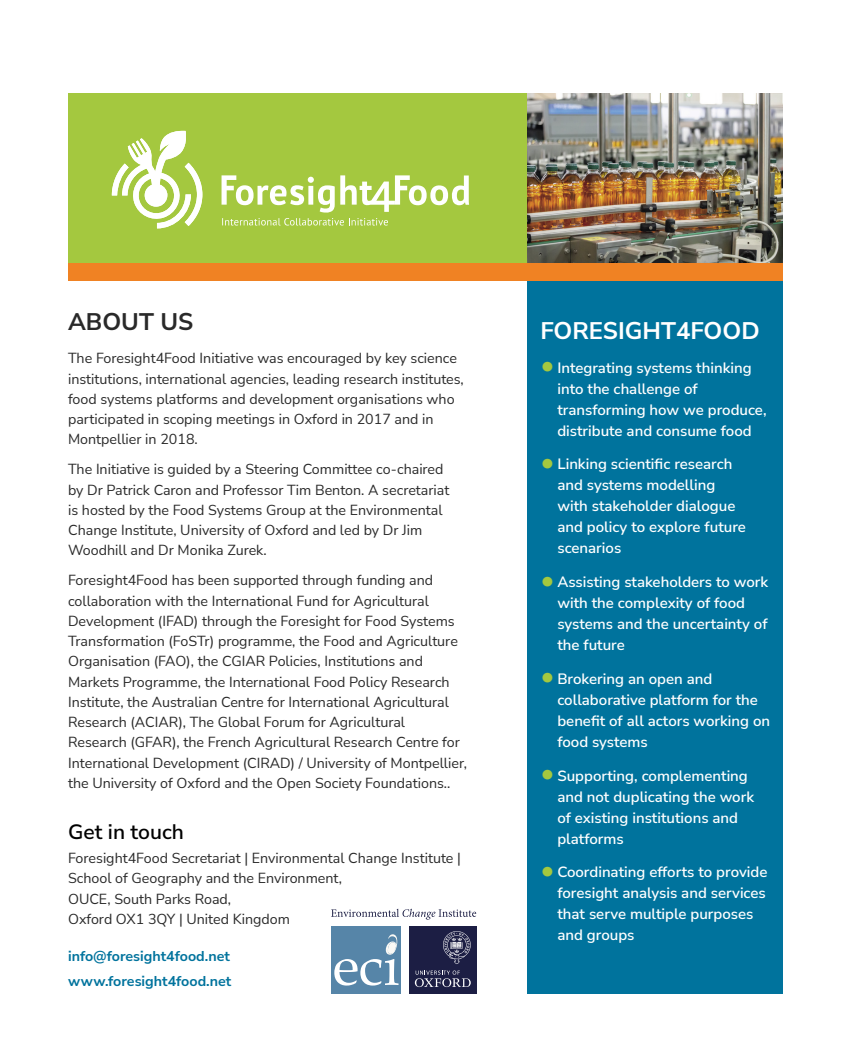
<style>
.page{position:relative;width:851px;height:1063px;background:#fff}
.page>*{position:absolute;margin:0;border:0;box-sizing:border-box;transform-origin:0 0}
.box-head{font:700 24px "Nunito Sans";color:#fff}
.head{font:700 24px "Nunito Sans";color:#292929}
.subhead{font:600 21px "Nunito Sans";color:#000}
.t1{font:600 15px/21px "Nunito Sans";color:#fff}
.t2{font:14.25px/20.2px "Nunito Sans";color:#292929}
.t3{font:700 14.25px "Nunito Sans";color:#00739d}
.s1{font-weight:700;font-size:27px;color:#a4c83f}
</style>
<div class="page">
<div style="left:68px;top:94px;width:714px;height:178px;background:#a4c83f"></div>
<div style="left:527px;top:281px;width:255px;height:713px;background:#00739d"></div>
<svg style="left:112px;top:131px;width:90px;height:97px"></svg>
<svg style="left:221px;top:175px;width:248px;height:51px"></svg>
<img style="left:527px;top:94px;width:255px;height:170px">
<div style="left:68px;top:264px;width:714px;height:17px;background:#f08223"></div>
<div style="left:409px;top:927px;width:67px;height:67px;background:#1c1e44"></div>
<svg style="left:415px;top:971px;width:55px;height:16px"></svg>
<svg style="left:443px;top:931px;width:27px;height:33px"></svg>
<div style="left:330px;top:927px;width:70px;height:67px;background:#5685a8"></div>
<svg style="left:334px;top:934px;width:64px;height:52px"></svg>
<svg style="left:331px;top:909px;width:145px;height:11px"></svg>
<p class="head" style="left:68px;top:305px;width:127px">ABOUT US</p>
<p class="t2" style="left:68px;top:348px;width:397px">The Foresight4Food Initiative was encouraged by key science institutions, international agencies, leading research institutes, food systems platforms and development organisations who participated in scoping meetings in Oxford in 2017 and in Montpellier in 2018.</p>
<p class="t2" style="left:68px;top:459px;width:383px">The Initiative is guided by a Steering Committee co-chaired by Dr Patrick Caron and Professor Tim Benton. A secretariat is hosted by the Food Systems Group at the Environmental Change Institute, University of Oxford and led by Dr Jim Woodhill and Dr Monika Zurek.</p>
<p class="t2" style="left:68px;top:570px;width:400px">Foresight4Food has been supported through funding and collaboration with the International Fund for Agricultural Development (IFAD) through the Foresight for Food Systems Transformation (FoSTr) programme, the Food and Agriculture Organisation (FAO), the CGIAR Policies, Institutions and Markets Programme, the International Food Policy Research Institute, the Australian Centre for International Agricultural Research (ACIAR), The Global Forum for Agricultural Research (GFAR), the French Agricultural Research Centre for International Development (CIRAD) / University of Montpellier, the University of Oxford and the Open Society Foundations..</p>
<p class="subhead" style="left:68px;top:817px;width:117px">Get in touch</p>
<p class="t2" style="left:68px;top:848px;width:394px">Foresight4Food Secretariat | Environmental Change Institute | School of Geography and the Environment,<br>OUCE, South Parks Road,<br>Oxford OX1 3QY | United Kingdom</p>
<p class="t3" style="left:68px;top:946px;width:163px">info@foresight4food.net</p>
<p class="t3" style="left:68px;top:971px;width:165px">www.foresight4food.net</p>
<p class="box-head" style="left:540px;top:314px;width:221px">FORESIGHT4FOOD</p>
<p class="t1" style="left:557px;top:356px;width:211px;text-indent:-17px"><span class="s1">•</span> Integrating systems thinking into the challenge of transforming how we produce, distribute and consume food</p>
<p class="t1" style="left:557px;top:453px;width:190px;text-indent:-17px"><span class="s1">•</span> Linking scientific research and systems modelling with stakeholder dialogue and policy to explore future scenarios</p>
<p class="t1" style="left:557px;top:571px;width:212px;text-indent:-17px"><span class="s1">•</span> Assisting stakeholders to work with the complexity of food systems and the uncertainty of the future</p>
<p class="t1" style="left:557px;top:668px;width:214px;text-indent:-17px"><span class="s1">•</span> Brokering an open and collaborative platform for the benefit of all actors working on food systems</p>
<p class="t1" style="left:557px;top:764px;width:198px;text-indent:-17px"><span class="s1">•</span> Supporting, complementing and not duplicating the work of existing institutions and platforms</p>
<p class="t1" style="left:557px;top:861px;width:211px;text-indent:-17px"><span class="s1">•</span> Coordinating efforts to provide foresight analysis and services that serve multiple purposes and groups</p>
</div>
